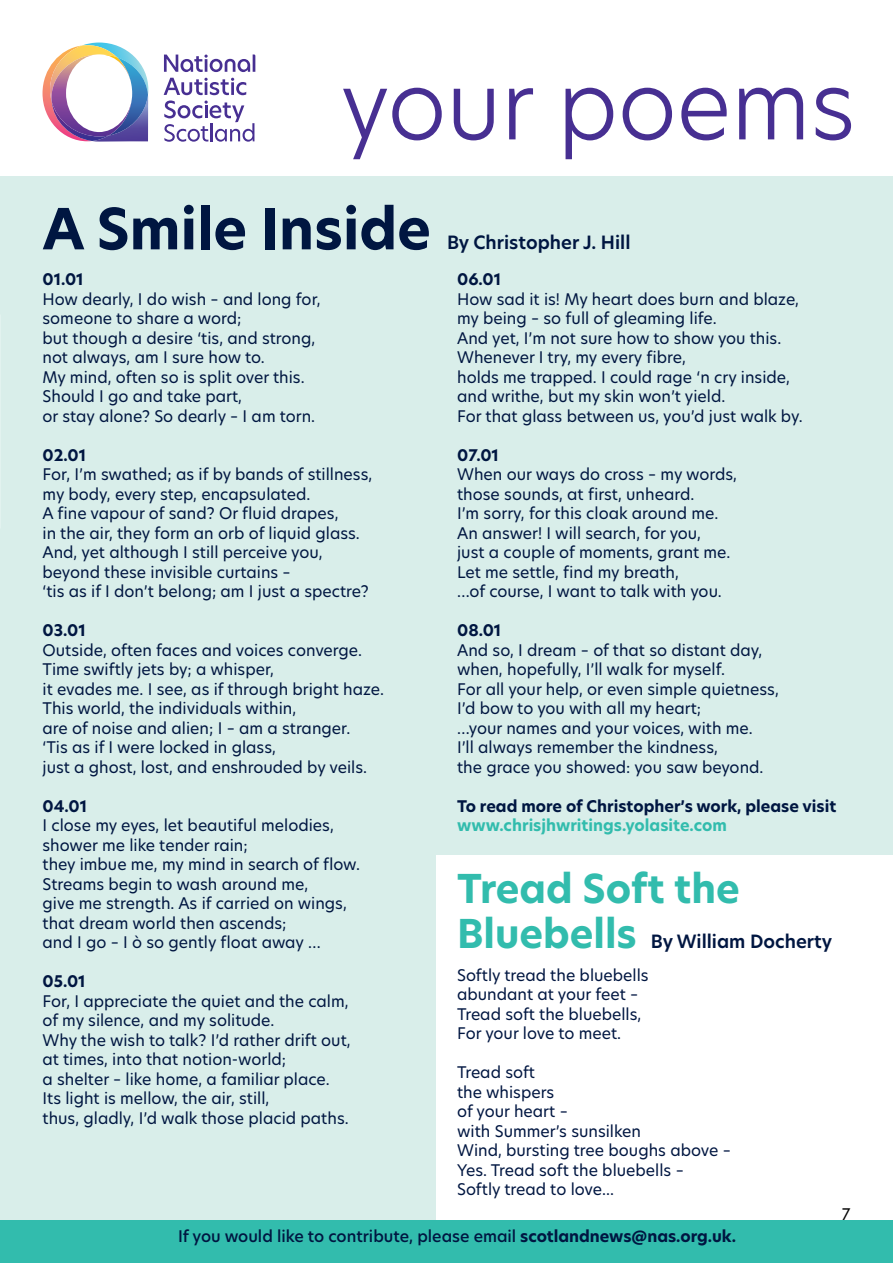
<style>
.page{position:relative;width:893px;height:1263px;background:#fff}
.page>*{position:absolute;margin:0;border:0;box-sizing:border-box;transform-origin:0 0}
.t1{font:300 94.5px "Hero New";letter-spacing:-.01em;color:#472f92}
.t2{font:700 55.5px "Hero New";color:#001641}
.t3{font:700 39px "Hero New";color:#32bcad}
.t4{font:600 18px "Hero New";color:#001641}
.t5{font:15.75px/19.5px "Hero New";color:#001641}
.t6{font:700 15.75px "Hero New";color:#001641}
.t7{font:500 15.75px "Hero New";color:#001641}
.t8{font:700 15.75px "Hero New";color:#32bcad}
.t9{font:15.75px "Hero New";color:#000}
.s1{font-weight:700;font-size:39px;color:#32bcad}
.s2{font-weight:700}
</style>
<div class="page">
<div style="left:0;top:176px;width:893px;height:1053px;background:#d9eeea"></div>
<div style="left:437px;top:855px;width:456px;height:382px;background:#fff"></div>
<svg style="left:43px;top:43px;width:105px;height:99px"></svg>
<svg style="left:164px;top:54px;width:91px;height:18px"></svg>
<svg style="left:164px;top:78px;width:90px;height:64px"></svg>
<div style="left:0;top:1220px;width:893px;height:43px;background:#32bcad"></div>
<h1 class="t1" style="left:340px;top:40px;width:517px">your poems</h1>
<h2 class="t2" style="left:43px;top:191px;width:390px">A Smile I nside</h2>
<p class="t6" style="left:43px;top:269px;width:43px">01.01</p>
<p class="t5" style="left:43px;top:289px;width:280px">How dearly, I do wish – and long for, someone to share a word;<br>but though a desire ‘tis, and strong, not always, am I sure how to.<br>My mind, often so is split over this.<br>Should I go and take part,<br>or stay alone? So dearly – I am torn.</p>
<p class="t6" style="left:43px;top:444px;width:45px">02.01</p>
<p class="t5" style="left:43px;top:464px;width:331px">For, I’m swathed; as if by bands of stillness, my body, every step, encapsulated.<br>A fine vapour of sand? Or fluid drapes,<br>in the air, they form an orb of liquid glass.<br>And, yet although I still perceive you, beyond these invisible curtains –<br>‘tis as if I don’t belong; am I just a spectre?</p>
<p class="t6" style="left:43px;top:620px;width:45px">03.01</p>
<p class="t5" style="left:43px;top:640px;width:343px">Outside, often faces and voices converge.<br>Time swiftly jets by; a whisper,<br>it evades me. I see, as if through bright haze.<br>This world, the individuals within,<br>are of noise and alien; I – am a stranger.<br>‘Tis as if I were locked in glass,<br>just a ghost, lost, and enshrouded by veils.</p>
<p class="t6" style="left:43px;top:795px;width:46px">04.01</p>
<p class="t5" style="left:43px;top:815px;width:319px">I close my eyes, let beautiful melodies, shower me like tender rain;<br>they imbue me, my mind in search of flow.<br>Streams begin to wash around me,<br>give me strength. As if carried on wings, that dream world then ascends;<br>and I go – I ò so gently float away …</p>
<p class="t6" style="left:43px;top:971px;width:45px">05.01</p>
<p class="t5" style="left:43px;top:991px;width:310px">For, I appreciate the quiet and the calm, of my silence, and my solitude.<br>Why the wish to talk? I’d rather drift out, at times, into that notion-world;<br>a shelter – like home, a familiar place.<br>Its light is mellow, the air, still,<br>thus, gladly, I’d walk those placid paths.</p>
<p class="t4" style="left:447px;top:230px;width:185px">By Christopher J. Hill</p>
<p class="t6" style="left:457px;top:269px;width:46px">06.01</p>
<p class="t5" style="left:457px;top:289px;width:347px">How sad it is! My heart does burn and blaze, my being – so full of gleaming life.<br>And yet, I’m not sure how to show you this.<br>Whenever I try, my every fibre,<br>holds me trapped. I could rage ‘n cry inside, and writhe, but my skin won’t yield.<br>For that glass between us, you’d just walk by.</p>
<p class="t6" style="left:457px;top:444px;width:43px">07.01</p>
<p class="t5" style="left:457px;top:464px;width:281px">When our ways do cross – my words, those sounds, at first, unheard.<br>I’m sorry, for this cloak around me.<br>An answer! I will search, for you,<br>just a couple of moments, grant me.<br>Let me settle, find my breath,<br>…of course, I want to talk with you.</p>
<p class="t6" style="left:457px;top:620px;width:46px">08.01</p>
<p class="t5" style="left:457px;top:640px;width:323px">And so, I dream – of that so distant day, when, hopefully, I’ll walk for myself.<br>For all your help, or even simple quietness, I’d bow to you with all my heart;<br>…your names and your voices, with me.<br>I’ll always remember the kindness,<br>the grace you showed: you saw beyond.</p>
<p class="t6" style="left:457px;top:795px;width:381px">To read more of Christopher’s work, please visit</p>
<p class="t8" style="left:457px;top:815px;width:271px">www.chrisjhwritings.yolasite.com</p>
<h3 class="t3" style="left:457px;top:862px;width:284px">Tread Soft the</h3>
<p class="t4" style="left:457px;top:929px;width:377px"><span class="s1">Bluebells</span> By William Docherty</p>
<p class="t5" style="left:457px;top:965px;width:193px">Softly tread the bluebells abundant at your feet –<br>Tread soft the bluebells,<br>For your love to meet.</p>
<p class="t5" style="left:457px;top:1062px;width:275px">Tread soft<br>the whispers<br>of your heart –<br>with Summer’s sunsilken<br>Wind, bursting tree boughs above –<br>Yes. Tread soft the bluebells –<br>Softly tread to love...</p>
<p class="t9" style="left:842px;top:1204px;width:10px">7</p>
<p class="t7" style="left:178px;top:1225px;width:559px">If you would like to contribute, please email <span class="s2">scotlandnews@nas.org.uk.</span></p>
</div>
